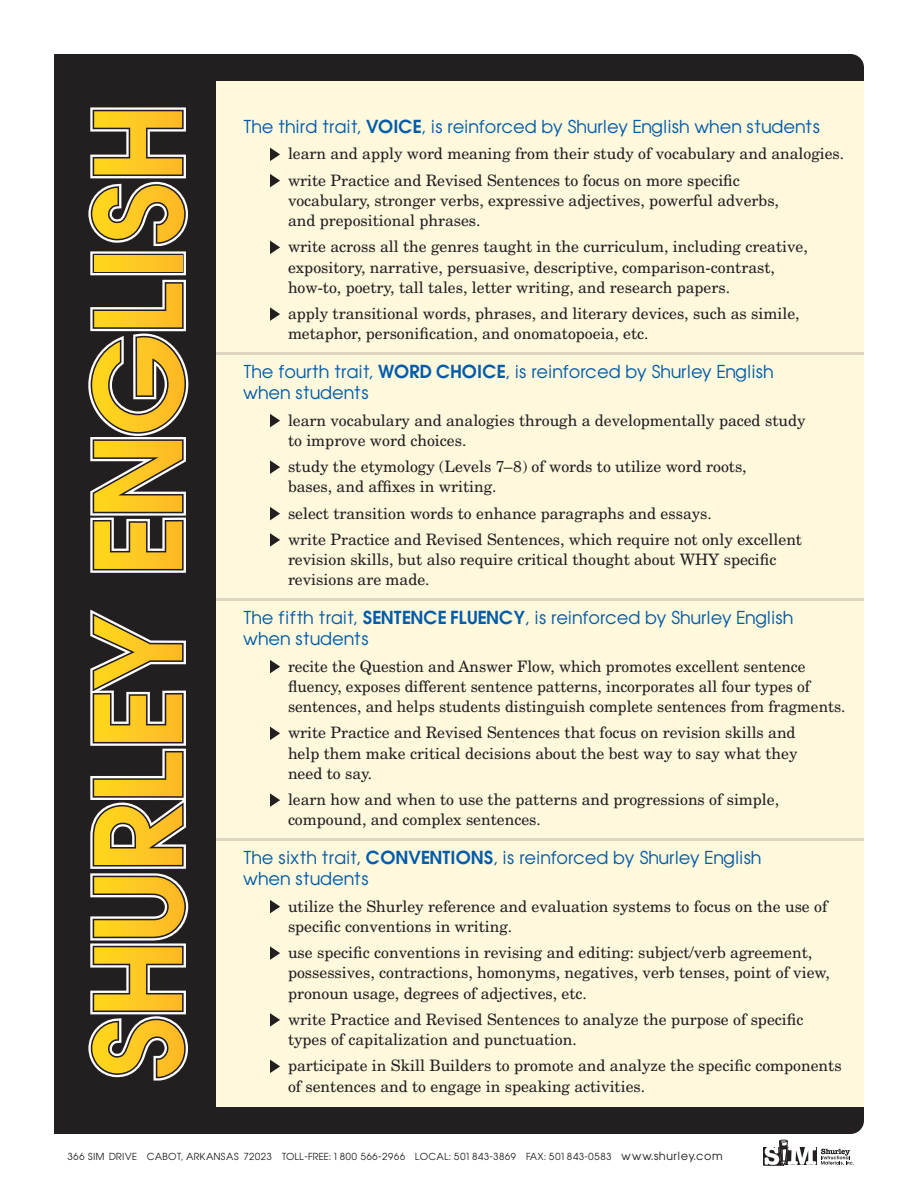
<style>
.page{position:relative;width:918px;height:1188px;background:#fff}
.page>*{position:absolute;margin:0;border:0;box-sizing:border-box;transform-origin:0 0}
.t1{font:16.5px/21px "Avant Garde";color:#015ba9}
.t2{font:15.75px/20.2px "New Century Schlbk";color:#231f20}
.t3{font:9px "Avant Garde";letter-spacing:.03em;color:#231f20}
.s1{font-family:"Avant Garde Demi"}
.s2{font-size:10.5px}
</style>
<div class="page">
<div style="left:216px;top:78px;width:648px;height:1035px;background:#fef8dd"></div>
<div style="left:216px;top:1107px;width:648px;height:27px;background:#231f20"></div>
<div style="left:216px;top:54px;width:648px;height:27px;background:#231f20"></div>
<div style="left:762px;top:1145px;width:57px;height:21px;border:3px solid #fff"></div>
<svg style="left:764px;top:1140px;width:90px;height:26px"></svg>
<svg style="left:270px;top:1060px;width:10px;height:13px"></svg>
<svg style="left:270px;top:1013px;width:10px;height:14px"></svg>
<svg style="left:270px;top:946px;width:10px;height:14px"></svg>
<svg style="left:270px;top:900px;width:10px;height:13px"></svg>
<svg style="left:270px;top:793px;width:10px;height:14px"></svg>
<svg style="left:270px;top:727px;width:10px;height:13px"></svg>
<svg style="left:270px;top:660px;width:10px;height:13px"></svg>
<svg style="left:270px;top:533px;width:10px;height:14px"></svg>
<svg style="left:270px;top:507px;width:10px;height:13px"></svg>
<svg style="left:270px;top:460px;width:10px;height:14px"></svg>
<svg style="left:270px;top:414px;width:10px;height:13px"></svg>
<svg style="left:270px;top:307px;width:10px;height:14px"></svg>
<svg style="left:270px;top:241px;width:10px;height:13px"></svg>
<svg style="left:270px;top:174px;width:10px;height:13px"></svg>
<svg style="left:270px;top:148px;width:10px;height:13px"></svg>
<hr style="left:216px;top:352px;width:648px;height:3px;background:#ddd7c1">
<hr style="left:216px;top:598px;width:648px;height:3px;background:#ddd7c1">
<hr style="left:216px;top:838px;width:648px;height:3px;background:#ddd7c1">
<div style="left:54px;top:54px;width:162px;height:1080px;background:#231f20"></div>
<svg style="left:88px;top:609px;width:101px;height:472px"></svg>
<svg style="left:88px;top:107px;width:101px;height:466px"></svg>
<p class="t1" style="left:243px;top:118px;width:579px">The third trait, <span class="s1">VOICE</span>, is reinforced by Shurley English when students</p>
<p class="t2" style="left:288px;top:142px;width:558px;line-height:26.2px">learn and apply word meaning from their study of vocabulary and analogies. write Practice and Revised Sentences to focus on more specific</p>
<p class="t2" style="left:288px;top:192px;width:492px">vocabulary, stronger verbs, expressive adjectives, powerful adverbs, and prepositional phrases.</p>
<p class="t2" style="left:288px;top:238px;width:521px">write across all the genres taught in the curriculum, including creative, expository, narrative, persuasive, descriptive, comparison-contrast, how-to, poetry, tall tales, letter writing, and research papers.</p>
<p class="t2" style="left:288px;top:305px;width:513px">apply transitional words, phrases, and literary devices, such as simile, metaphor, personification, and onomatopoeia, etc.</p>
<p class="t1" style="left:243px;top:363px;width:532px">The fourth trait, <span class="s1">WORD CHOICE</span>, is reinforced by Shurley English when students</p>
<p class="t2" style="left:288px;top:411px;width:519px">learn vocabulary and analogies through a developmentally paced study to improve word choices.</p>
<p class="t2" style="left:288px;top:458px;width:460px">study the etymology (Levels 7–8) of words to utilize word roots, bases, and affixes in writing.</p>
<p class="t2" style="left:288px;top:501px;width:516px;line-height:26.2px">select transition words to enhance paragraphs and essays.<br>write Practice and Revised Sentences, which require not only excellent</p>
<p class="t2" style="left:288px;top:551px;width:490px">revision skills, but also require critical thought about WHY specific revisions are made.</p>
<p class="t1" style="left:243px;top:609px;width:552px">The fifth trait, <span class="s1">SENTENCE FLUENCY</span>, is reinforced by Shurley English when students</p>
<p class="t2" style="left:288px;top:657px;width:559px">recite the Question and Answer Flow, which promotes excellent sentence fluency, exposes different sentence patterns, incorporates all four types of sentences, and helps students distinguish complete sentences from fragments.</p>
<p class="t2" style="left:288px;top:724px;width:511px;text-align:justify">write Practice and Revised Sentences that focus on revision skills and help them make critical decisions about the best way to say what they need to say.</p>
<p class="t2" style="left:288px;top:791px;width:493px">learn how and when to use the patterns and progressions of simple, compound, and complex sentences.</p>
<p class="t1" style="left:243px;top:849px;width:520px">The sixth trait, <span class="s1">CONVENTIONS</span>, is reinforced by Shurley English when students</p>
<p class="t2" style="left:288px;top:897px;width:541px">utilize the Shurley reference and evaluation systems to focus on the use of specific conventions in writing.</p>
<p class="t2" style="left:288px;top:944px;width:543px">use specific conventions in revising and editing: subject/verb agreement, possessives, contractions, homonyms, negatives, verb tenses, point of view, pronoun usage, degrees of adjectives, etc.</p>
<p class="t2" style="left:288px;top:1011px;width:517px">write Practice and Revised Sentences to analyze the purpose of specific types of capitalization and punctuation.</p>
<p class="t2" style="left:288px;top:1057px;width:555px">participate in Skill Builders to promote and analyze the specific components of sentences and to engage in speaking activities.</p>
<p class="t3" style="left:68px;top:1153px;width:657px">366 SIM DRIVE CABOT, ARKANSAS 72023 TOLL-FREE: 1 800 566-2966 LOCAL: 501 843-3869 FAX: 501 843-0583 <span class="s2">www.shurley.com</span></p>
</div>
